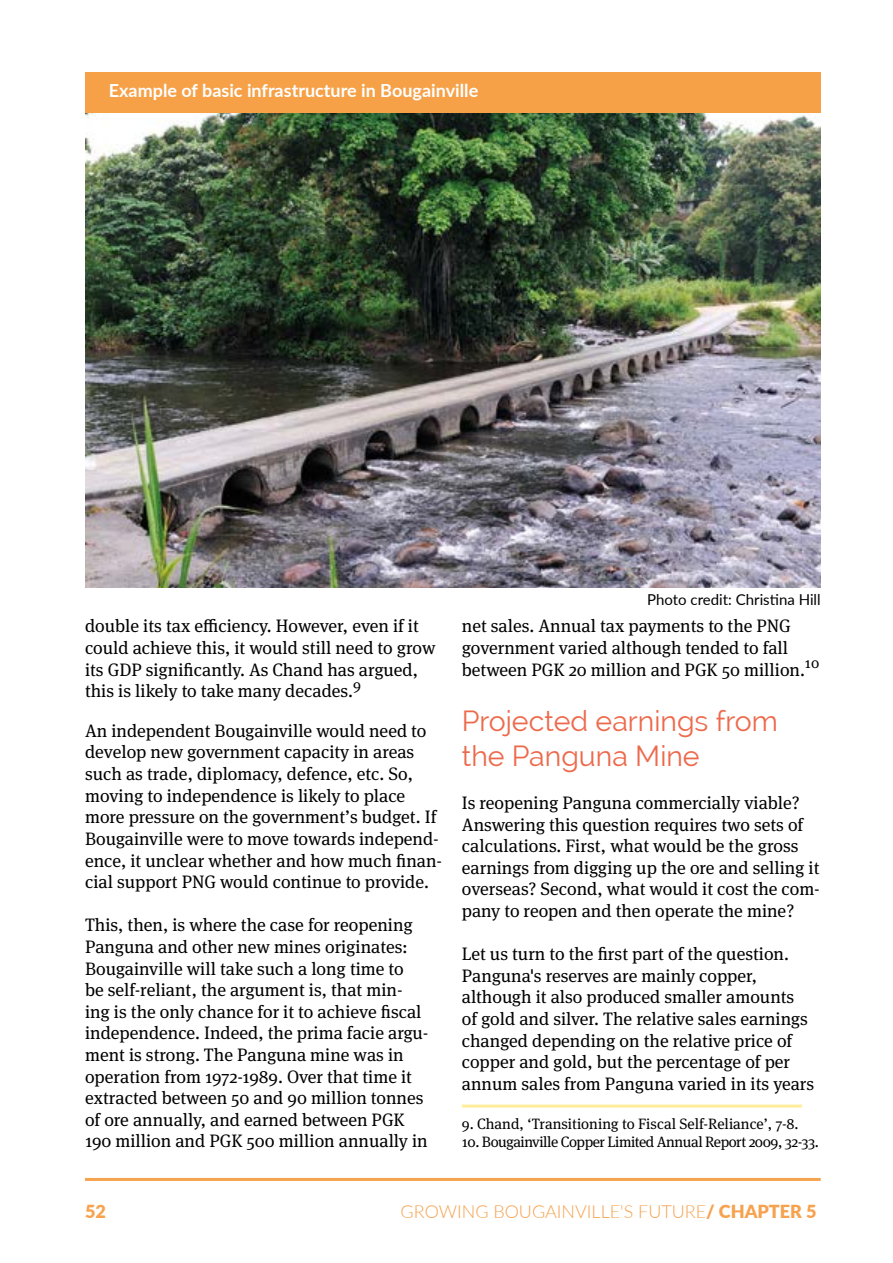
<style>
.page{position:relative;width:893px;height:1263px;background:#fff}
.page>*{position:absolute;margin:0;border:0;box-sizing:border-box;transform-origin:0 0}
.t1{font:28.5px/34.2px "Raleway";color:#ed694b}
.t2{font:18px/21.6px "Meta Serif Pro";color:#000}
.t3{font:700 18px "Lato";color:#fff}
.t4{font:300 18px "Lato";color:#f6a24f}
.t5{font:900 18px "Lato";color:#f6a24f}
.t6{font:15px "Meta Serif Pro";letter-spacing:-.03em;color:#000}
.t7{font:15px "Meta Serif Pro";color:#000}
.t8{font:15px "Lato";color:#000}
.s1{font-weight:900}
</style>
<div class="page">
<img style="left:85px;top:113px;width:736px;height:475px">
<hr style="left:462px;top:1104px;width:340px;height:3px;background:#ffed99">
<hr style="left:85px;top:1178px;width:736px;height:3px;background:#f6a24f">
<div style="left:85px;top:72px;width:736px;height:41px;background:#f6a147"></div>
<p class="t3" style="left:109px;top:77px;width:371px">Example of basic infrastructure in Bougainville</p>
<p class="t8" style="left:647px;top:589px;width:175px">Photo credit: Christina Hill</p>
<p class="t2" style="left:85px;top:614px;width:352px">double its tax efficiency. However, even if it could achieve this, it would still need to grow its GDP significantly. As Chand has argued, this is likely to take many decades.<sup>9</sup></p>
<p class="t2" style="left:85px;top:719px;width:359px">An independent Bougainville would need to develop new government capacity in areas such as trade, diplomacy, defence, etc. So, moving to independence is likely to place more pressure on the government’s budget. If Bougainville were to move towards independ&shy;ence, it unclear whether and how much finan&shy;cial support PNG would continue to provide.</p>
<p class="t2" style="left:85px;top:913px;width:345px">This, then, is where the case for reopening Panguna and other new mines originates:<br>Bougainville will take such a long time to<br>be self-reliant, the argument is, that min&shy;ing is the only chance for it to achieve fiscal independence. Indeed, the prima facie argu&shy;ment is strong. The Panguna mine was in operation from 1972-1989. Over that time it extracted between 50 and 90 million tonnes of ore annually, and earned between PGK 190 million and PGK 500 million annually in</p>
<p class="t2" style="left:462px;top:614px;width:359px">net sales. Annual tax payments to the PNG government varied although tended to fall between PGK 20 million and PGK 50 million.<sup>10</sup></p>
<h1 class="t1" style="left:462px;top:704px;width:318px">Projected earnings from the Panguna Mine</h1>
<p class="t2" style="left:462px;top:791px;width:360px">Is reopening Panguna commercially viable?<br>Answering this question requires two sets of calculations. First, what would be the gross earnings from digging up the ore and selling it overseas? Second, what would it cost the com&shy;pany to reopen and then operate the mine?</p>
<p class="t2" style="left:462px;top:942px;width:354px">Let us turn to the first part of the question.<br>Panguna's reserves are mainly copper, although it also produced smaller amounts<br>of gold and silver. The relative sales earnings changed depending on the relative price of copper and gold, but the percentage of per annum sales from Panguna varied in its years</p>
<p class="t7" style="left:462px;top:1113px;width:338px">9. Chand, ‘Transitioning to Fiscal Self-Reliance’, 7-8.</p>
<p class="t6" style="left:462px;top:1131px;width:358px">10. Bougainville Copper Limited Annual Report 2009, 32-33.</p>
<p class="t5" style="left:85px;top:1198px;width:22px">52</p>
<p class="t4" style="left:401px;top:1199px;width:417px">GROWING BOUGAINVILLE'S FUTURE<span class="s1">/ CHAPTER 5</span></p>
</div>
